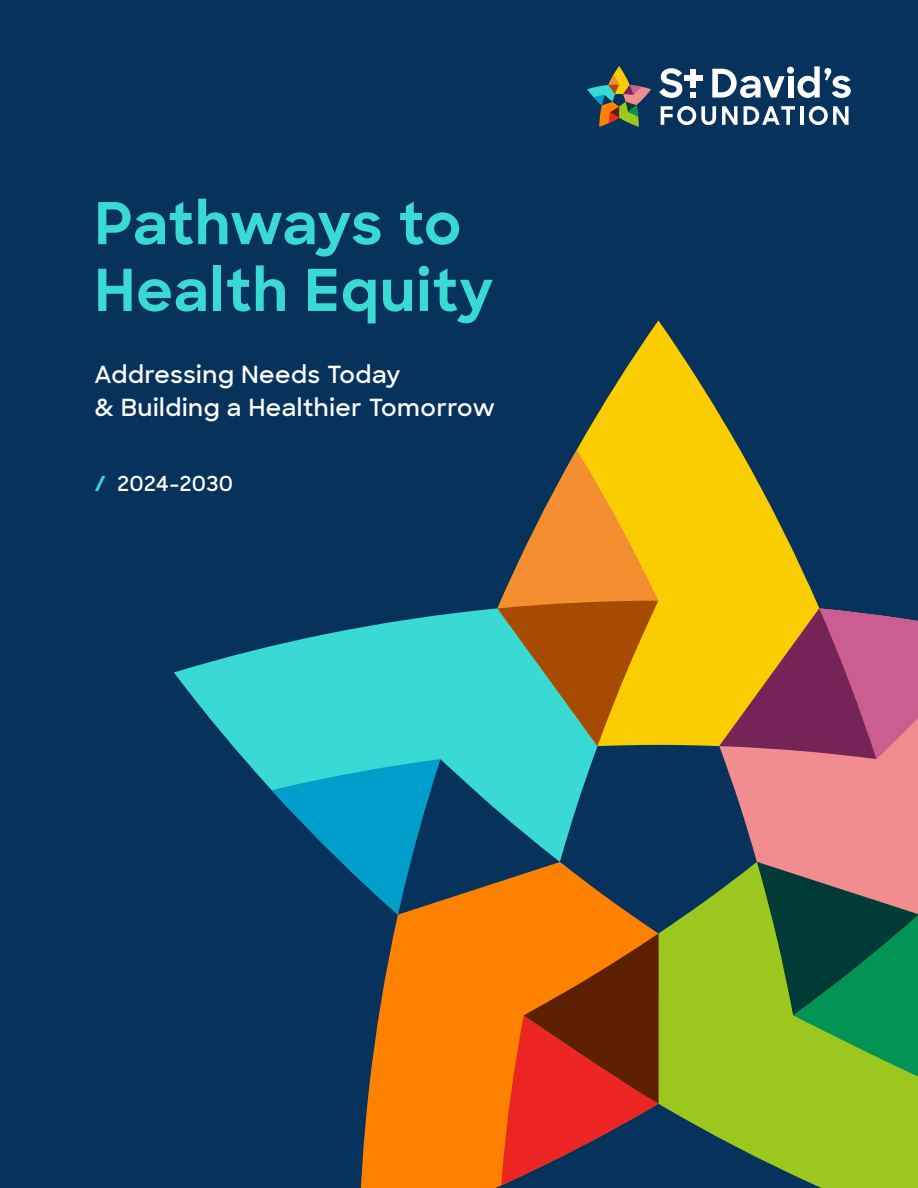
<style>
.page{position:relative;width:918px;height:1188px;background:#07325c}
.page>*{position:absolute;margin:0;border:0;box-sizing:border-box;transform-origin:0 0}
.t1{font:700 57.75px/66.8px "Sharp Sans";letter-spacing:.02em;color:#39d9d4}
.t2{font:600 24px/33.2px "Sharp Sans";letter-spacing:.025em;color:#fff}
.t3{font:600 21px "Sharp Sans";letter-spacing:.015em;color:#fff}
.s1{font-weight:700;color:#39d9d4}
</style>
<div class="page">
<svg style="left:174px;top:608px;width:424px;height:253px;fill:#39d9d4"></svg>
<svg style="left:576px;top:320px;width:243px;height:426px;fill:#f9cd00"></svg>
<svg style="left:658px;top:891px;width:260px;height:297px;fill:#9cc71e"></svg>
<svg style="left:360px;top:862px;width:298px;height:326px;fill:#ff8100"></svg>
<svg style="left:719px;top:759px;width:199px;height:155px;background:#ce8580"></svg>
<svg style="left:501px;top:934px;width:157px;height:251px"></svg>
<svg style="left:757px;top:862px;width:161px;height:227px;background:#4a8641"></svg>
<svg style="left:272px;top:759px;width:288px;height:156px"></svg>
<svg style="left:497px;top:450px;width:161px;height:296px;background:#a88a37"></svg>
<svg style="left:719px;top:608px;width:199px;height:151px;background:#b36357"></svg>
<svg style="left:659px;top:68px;width:23px;height:30px"></svg>
<svg style="left:712px;top:69px;width:73px;height:29px"></svg>
<div style="left:787px;top:67px;width:7px;height:7px;background:#fff;border-radius:50%"></div>
<div style="left:788px;top:76px;width:5px;height:22px;background:#fff"></div>
<svg style="left:797px;top:66px;width:54px;height:32px"></svg>
<svg style="left:661px;top:106px;width:55px;height:19px"></svg>
<svg style="left:722px;top:106px;width:15px;height:19px"></svg>
<svg style="left:744px;top:106px;width:51px;height:19px"></svg>
<hr style="left:800px;top:106px;width:3px;height:19px;background:#fff">
<svg style="left:809px;top:106px;width:40px;height:19px"></svg>
<svg style="left:690px;top:92px;width:6px;height:6px"></svg>
<div style="left:691px;top:69px;width:5px;height:18px;background:#fff"></div>
<div style="left:684px;top:75px;width:19px;height:6px;background:#fff"></div>
<svg style="left:587px;top:66px;width:64px;height:61px"></svg>
<h1 class="t1" style="left:94px;top:188px;width:400px">Pathways to<br>Health Equity</h1>
<p class="t2" style="left:94px;top:357px;width:402px">Addressing Needs Today<br>&amp; Building a Healthier Tomorrow</p>
<p class="t3" style="left:94px;top:468px;width:140px"><span class="s1">/</span> 2024-2030</p>
</div>
